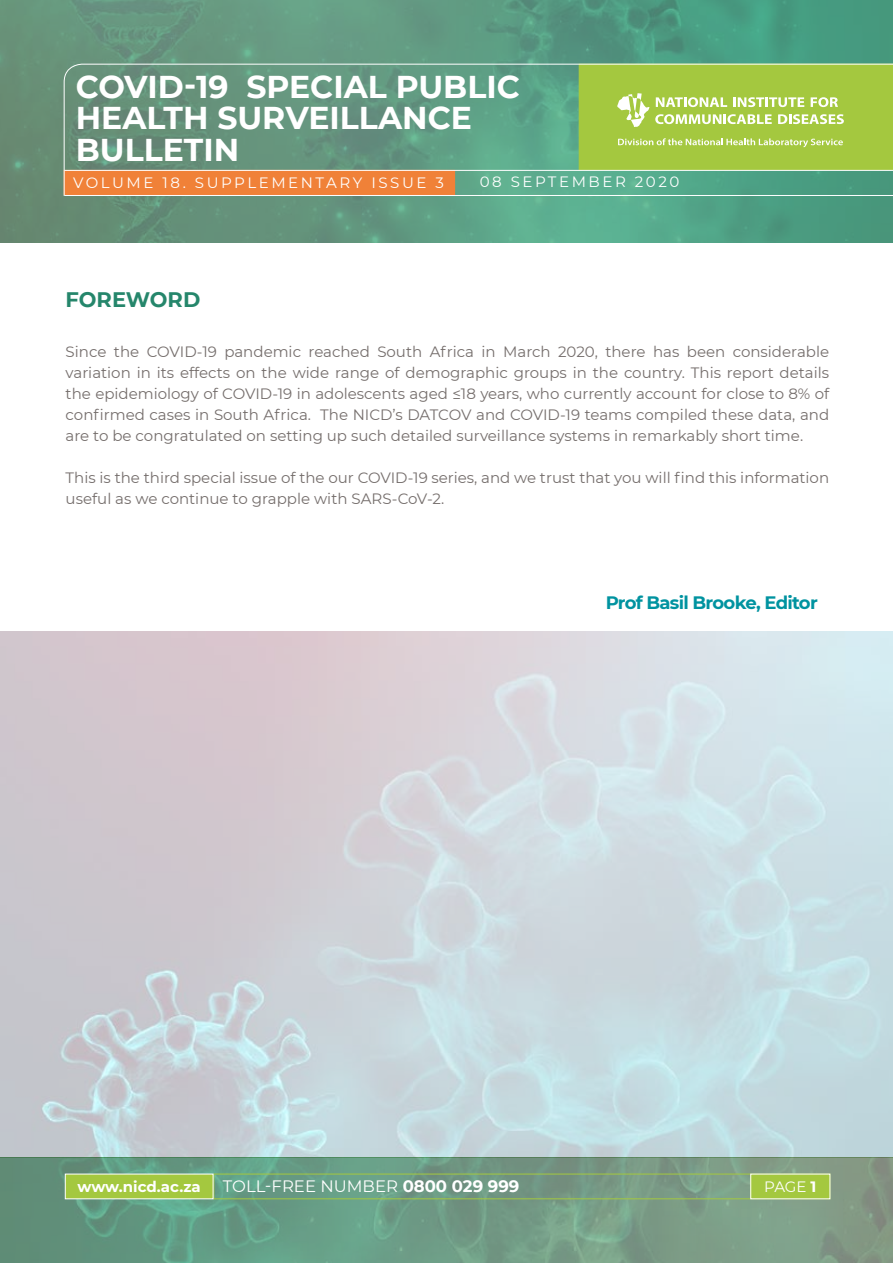
<style>
.page{position:relative;width:893px;height:1263px;background:#fff}
.page>*{position:absolute;margin:0;border:0;box-sizing:border-box;transform-origin:0 0}
.t1{font:700 31.5px/31.5px "Montserrat";color:#fff}
.t2{font:700 21px "Montserrat";color:#25866b}
.t3{font:700 18px "Montserrat";letter-spacing:-.04em;color:#0093a0}
.t4{font:16.5px "Montserrat";color:#fff}
.t5{font:15px/21px "Montserrat";color:#756e6c;text-align:justify}
.t6{font:15px "Montserrat";letter-spacing:.17em;color:#fff}
.t7{font:700 15px "Montserrat";color:#fff}
.s1{font-weight:700}
</style>
<div class="page">
<img style="left:0;top:631px;width:893px;height:527px">
<img style="left:0;top:1158px;width:893px;height:105px">
<div style="left:213px;top:1174px;width:617px;height:25px;border:1px solid #a4c83f"></div>
<div style="left:751px;top:1174px;width:79px;height:25px;background:#a4c83f"></div>
<div style="left:65px;top:1174px;width:148px;height:25px;background:#a4c83f"></div>
<svg style="left:0;top:0;width:893px;height:242px;background:#5c997f"></svg>
<svg style="left:63px;top:63px;width:830px;height:134px;background:#84a86d"></svg>
<hr style="left:64px;top:195px;width:829px;height:1px;background:#fff">
<hr style="left:64px;top:170px;width:829px;height:1px;background:#fff">
<h1 class="t1" style="left:76px;top:69px;width:445px">COVID-19 SPECIAL PUBLIC<br>HEALTH SURVEILLANCE<br>BULLETIN</h1>
<p class="t6" style="left:73px;top:172px;width:372px">VOLUME 18. SUPPLEMENTARY ISSUE 3</p>
<p class="t6" style="left:480px;top:172px;width:201px">08 SEPTEMBER 2020</p>
<h2 class="t2" style="left:66px;top:284px;width:136px">FOREWORD</h2>
<p class="t5" style="left:66px;top:340px;width:765px">Since the COVID-19 pandemic reached South Africa in March 2020, there has been considerable variation in its effects on the wide range of demographic groups in the country. This report details the epidemiology of COVID-19 in adolescents aged ≤18 years, who currently account for close to 8% of confirmed cases in South Africa. The NICD’s DATCOV and COVID-19 teams compiled these data, and are to be congratulated on setting up such detailed surveillance systems in remarkably short time.</p>
<p class="t5" style="left:66px;top:466px;width:765px">This is the third special issue of the our COVID-19 series, and we trust that you will find this information useful as we continue to grapple with SARS-CoV-2.</p>
<p class="t3" style="left:606px;top:589px;width:214px">Prof Basil Brooke, Editor</p>
<p class="t7" style="left:78px;top:1176px;width:125px">www.nicd.ac.za</p>
<p class="t4" style="left:223px;top:1175px;width:298px">TOLL-FREE NUMBER <span class="s1">0800 029 999</span></p>
<p class="t6" style="left:764px;top:1176px;width:54px">PAGE <span class="s1">1</span></p>
</div>
